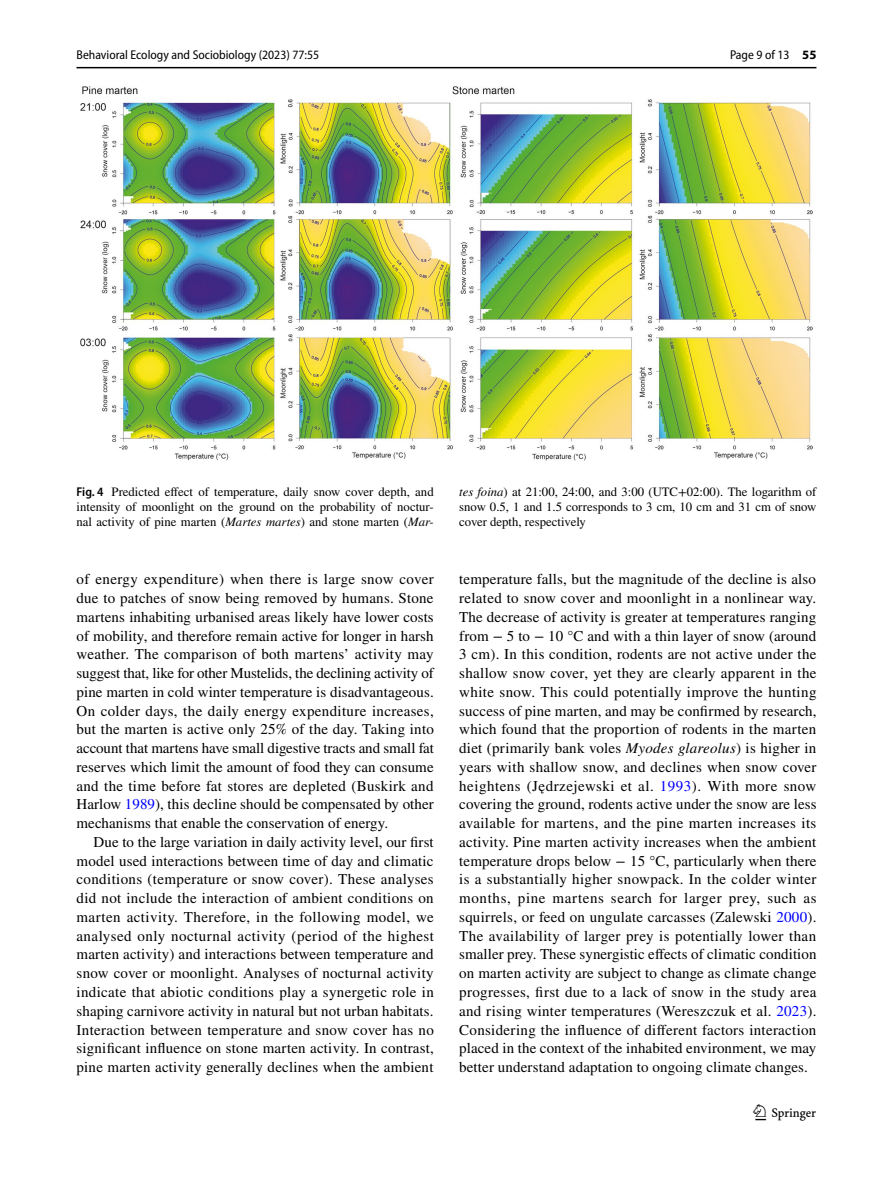
<style>
.page{position:relative;width:893px;height:1187px;background:#fff}
.page>*{position:absolute;margin:0;border:0;box-sizing:border-box;transform-origin:0 0}
.t1{font:22.5px "Springnew Regular 3";color:#000}
.t2{font:15px/18.8px "STIX";letter-spacing:.01em;color:#000;text-align:justify}
.t3{font:12.75px/15px "STIX";color:#000;text-align:justify}
.t4{font:semi-condensed 12.75px "Myriad Pro";color:#000}
.s1{font-weight:700;font-stretch:normal}
.s2{font-family:"Myriad Pro";font-weight:600;font-stretch:semi-condensed}
.s3{font-style:italic}
.s4{color:#00f}
</style>
<div class="page">
<hr style="left:77px;top:67px;width:739px;height:1px;background:#000">
<img style="left:81px;top:87px;width:731px;height:374px">
<p class="t4" style="left:77px;top:48px;width:244px">Behavioral Ecology and Sociobiology (2023) 77:55</p>
<p class="t4" style="left:730px;top:48px;width:88px">Page 9 of 13 <span class="s1">55</span></p>
<p class="t3" style="left:77px;top:485px;width:359px"><span class="s2">Fig. 4</span> Predicted effect of temperature, daily snow cover depth, and intensity of moonlight on the ground on the probability of noctur&shy;nal activity of pine marten (<span class="s3">Martes martes</span>) and stone marten (<span class="s3">Mar-</span></p>
<p class="t3" style="left:459px;top:485px;width:359px"><span class="s3">tes foina</span>) at 21:00, 24:00, and 3:00 (UTC+02:00). The logarithm of snow 0.5, 1 and 1.5 corresponds to 3 cm, 10 cm and 31 cm of snow cover depth, respectively</p>
<p class="t2" style="left:77px;top:571px;width:359px">of energy expenditure) when there is large snow cover due to patches of snow being removed by humans. Stone martens inhabiting urbanised areas likely have lower costs of mobility, and therefore remain active for longer in harsh weather. The comparison of both martens’ activity may suggest that, like for other Mustelids, the declining activity of pine marten in cold winter temperature is disadvantageous.<br>On colder days, the daily energy expenditure increases, but the marten is active only 25% of the day. Taking into account that martens have small digestive tracts and small fat reserves which limit the amount of food they can consume and the time before fat stores are depleted (Buskirk and Harlow <span class="s4">1989</span>), this decline should be compensated by other mechanisms that enable the conservation of energy.</p>
<p class="t2" style="left:77px;top:833px;width:359px;text-indent:17px">Due to the large variation in daily activity level, our first model used interactions between time of day and climatic conditions (temperature or snow cover). These analyses did not include the interaction of ambient conditions on marten activity. Therefore, in the following model, we analysed only nocturnal activity (period of the highest marten activity) and interactions between temperature and snow cover or moonlight. Analyses of nocturnal activity indicate that abiotic conditions play a synergetic role in shaping carnivore activity in natural but not urban habitats.<br>Interaction between temperature and snow cover has no significant influence on stone marten activity. In contrast, pine marten activity generally declines when the ambient</p>
<p class="t2" style="left:459px;top:571px;width:359px">temperature falls, but the magnitude of the decline is also related to snow cover and moonlight in a nonlinear way.<br>The decrease of activity is greater at temperatures ranging from − 5 to − 10 °C and with a thin layer of snow (around 3 cm). In this condition, rodents are not active under the shallow snow cover, yet they are clearly apparent in the white snow. This could potentially improve the hunting success of pine marten, and may be confirmed by research, which found that the proportion of rodents in the marten diet (primarily bank voles <span class="s3">Myodes glareolus</span>) is higher in years with shallow snow, and declines when snow cover heightens (Jędrzejewski et al. <span class="s4">1993</span>). With more snow covering the ground, rodents active under the snow are less available for martens, and the pine marten increases its activity. Pine marten activity increases when the ambient temperature drops below − 15 °C, particularly when there is a substantially higher snowpack. In the colder winter months, pine martens search for larger prey, such as squirrels, or feed on ungulate carcasses (Zalewski <span class="s4">2000</span>).<br>The availability of larger prey is potentially lower than smaller prey. These synergistic effects of climatic condition on marten activity are subject to change as climate change progresses, first due to a lack of snow in the study area and rising winter temperatures (Wereszczuk et al. <span class="s4">2023</span>).<br>Considering the influence of different factors interaction placed in the context of the inhabited environment, we may better understand adaptation to ongoing climate changes.</p>
<h1 class="t1" style="left:755px;top:1104px;width:62px">1 3</h1>
</div>
